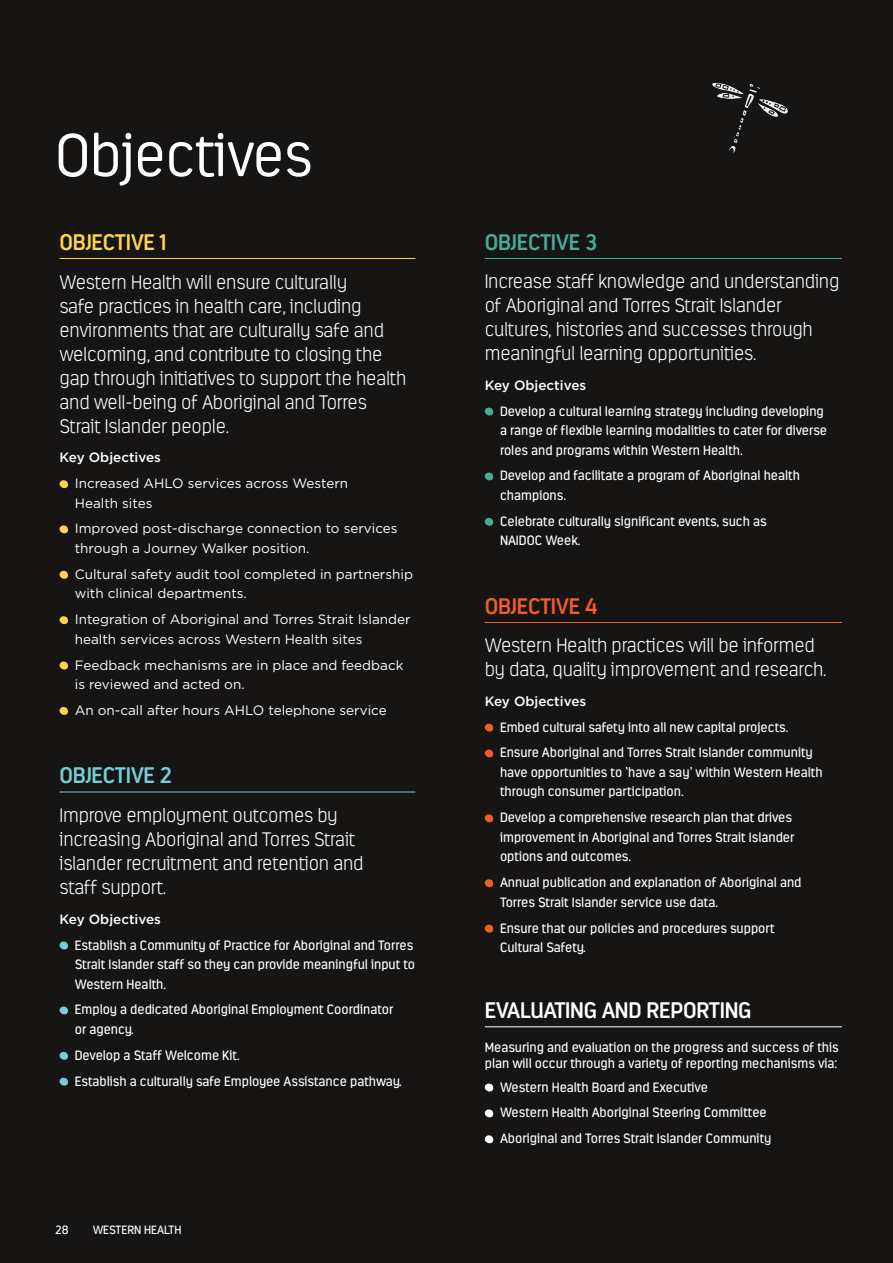
<style>
.page{position:relative;width:893px;height:1263px;background:#171414}
.page>*{position:absolute;margin:0;border:0;box-sizing:border-box;transform-origin:0 0}
.t1{font:300 60px "Estandar Rounded";letter-spacing:-.01em;color:#fff}
.t2{font:600 22.5px "Estandar Rounded";letter-spacing:-.01em;color:#fff}
.t3{font:600 22.5px "Estandar Rounded";letter-spacing:-.01em;color:#ffd44c}
.t4{font:600 22.5px "Estandar Rounded";letter-spacing:-.01em;color:#48ab98}
.t5{font:600 22.5px "Estandar Rounded";letter-spacing:-.01em;color:#f15d27}
.t6{font:600 22.5px "Estandar Rounded";letter-spacing:-.01em;color:#76ced9}
.t7{font:200 19.5px/24px "Estandar Rounded";letter-spacing:-.01em;color:#fff}
.t8{font:13.5px/19.5px "Estandar Rounded";color:#fff}
.t9{font:13.5px/19.5px "Gotham";color:#fff}
.t10{font:500 13.5px "Gotham";color:#fff}
.t11{font:12px "Estandar Rounded";color:#fff}
</style>
<div class="page">
<svg style="left:59px;top:480px;width:9px;height:8px"></svg>
<svg style="left:59px;top:525px;width:9px;height:9px"></svg>
<svg style="left:59px;top:570px;width:9px;height:9px"></svg>
<svg style="left:59px;top:616px;width:9px;height:8px"></svg>
<svg style="left:59px;top:661px;width:9px;height:9px"></svg>
<svg style="left:59px;top:707px;width:9px;height:8px"></svg>
<svg style="left:484px;top:407px;width:9px;height:9px"></svg>
<svg style="left:484px;top:472px;width:9px;height:9px"></svg>
<svg style="left:484px;top:518px;width:9px;height:8px"></svg>
<svg style="left:484px;top:723px;width:9px;height:9px"></svg>
<svg style="left:484px;top:749px;width:9px;height:9px"></svg>
<svg style="left:484px;top:814px;width:9px;height:8px"></svg>
<svg style="left:484px;top:879px;width:9px;height:8px"></svg>
<svg style="left:484px;top:924px;width:9px;height:9px"></svg>
<svg style="left:484px;top:1083px;width:9px;height:9px"></svg>
<svg style="left:484px;top:1109px;width:9px;height:8px"></svg>
<svg style="left:484px;top:1135px;width:9px;height:8px"></svg>
<svg style="left:59px;top:941px;width:9px;height:9px"></svg>
<svg style="left:59px;top:1006px;width:9px;height:9px"></svg>
<svg style="left:59px;top:1051px;width:9px;height:9px"></svg>
<svg style="left:59px;top:1077px;width:9px;height:9px"></svg>
<hr style="left:60px;top:258px;width:355px;height:1px;background:#ffd44c">
<hr style="left:485px;top:258px;width:357px;height:1px;background:#48ab98">
<hr style="left:485px;top:622px;width:357px;height:1px;background:#f15d27">
<hr style="left:485px;top:1026px;width:357px;height:1px;background:#fff">
<hr style="left:60px;top:792px;width:355px;height:1px;background:#76ced9">
<svg style="left:712px;top:82px;width:76px;height:71px"></svg>
<h1 class="t1" style="left:55px;top:121px;width:259px">Objectives</h1>
<h2 class="t3" style="left:60px;top:228px;width:108px">OBJECTIVE 1</h2>
<h2 class="t4" style="left:485px;top:228px;width:114px">OBJECTIVE 3</h2>
<p class="t7" style="left:60px;top:270px;width:348px">Western Health will ensure culturally<br>safe practices in health care, including environments that are culturally safe and welcoming, and contribute to closing the gap through initiatives to support the health and well-being of Aboriginal and Torres Strait Islander people.</p>
<p class="t10" style="left:60px;top:448px;width:103px">Key Objectives</p>
<p class="t9" style="left:75px;top:473px;width:275px">Increased AHLO services across Western<br>Health sites</p>
<p class="t9" style="left:75px;top:519px;width:324px">Improved post-discharge connection to services through a Journey Walker position.</p>
<p class="t9" style="left:75px;top:564px;width:340px">Cultural safety audit tool completed in partnership with clinical departments.</p>
<p class="t9" style="left:75px;top:609px;width:337px">Integration of Aboriginal and Torres Strait Islander health services across Western Health sites</p>
<p class="t9" style="left:75px;top:655px;width:330px">Feedback mechanisms are in place and feedback is reviewed and acted on.</p>
<p class="t9" style="left:75px;top:700px;width:313px">An on-call after hours AHLO telephone service</p>
<h2 class="t6" style="left:60px;top:762px;width:114px">OBJECTIVE 2</h2>
<h3 class="t7" style="left:60px;top:803px;width:306px">Improve employment outcomes by increasing Aboriginal and Torres Strait islander recruitment and retention and staff support.</h3>
<p class="t10" style="left:60px;top:910px;width:103px">Key Objectives</p>
<p class="t8" style="left:75px;top:935px;width:342px">Establish a Community of Practice for Aboriginal and Torres<br>Strait Islander staff so they can provide meaningful input to<br>Western Health.</p>
<p class="t8" style="left:75px;top:1000px;width:320px">Employ a dedicated Aboriginal Employment Coordinator or agency.</p>
<p class="t8" style="left:75px;top:1042px;width:329px;line-height:26px">Develop a Staff Welcome Kit.<br>Establish a culturally safe Employee Assistance pathway.</p>
<p class="t11" style="left:55px;top:1223px;width:15px">28</p>
<p class="t11" style="left:93px;top:1223px;width:90px">WESTERN HEALTH</p>
<h3 class="t7" style="left:485px;top:269px;width:356px">Increase staff knowledge and understanding of Aboriginal and Torres Strait Islander cultures, histories and successes through meaningful learning opportunities.</h3>
<p class="t10" style="left:485px;top:376px;width:103px">Key Objectives</p>
<p class="t8" style="left:500px;top:401px;width:329px">Develop a cultural learning strategy including developing a range of flexible learning modalities to cater for diverse roles and programs within Western Health.</p>
<p class="t8" style="left:500px;top:466px;width:301px">Develop and facilitate a program of Aboriginal health champions.</p>
<p class="t8" style="left:500px;top:511px;width:268px">Celebrate culturally significant events, such as<br>NAIDOC Week.</p>
<h2 class="t5" style="left:485px;top:592px;width:114px">OBJECTIVE 4</h2>
<h3 class="t7" style="left:485px;top:633px;width:343px">Western Health practices will be informed by data, quality improvement and research.</h3>
<p class="t10" style="left:485px;top:692px;width:103px">Key Objectives</p>
<p class="t8" style="left:500px;top:714px;width:314px;line-height:26px">Embed cultural safety into all new capital projects.<br>Ensure Aboriginal and Torres Strait Islander community</p>
<p class="t8" style="left:500px;top:762px;width:324px">have opportunities to ‘have a say’ within Western Health through consumer participation.</p>
<p class="t8" style="left:500px;top:808px;width:296px">Develop a comprehensive research plan that drives improvement in Aboriginal and Torres Strait Islander options and outcomes.</p>
<p class="t8" style="left:500px;top:873px;width:303px">Annual publication and explanation of Aboriginal and<br>Torres Strait Islander service use data.</p>
<p class="t8" style="left:500px;top:918px;width:276px">Ensure that our policies and procedures support<br>Cultural Safety.</p>
<h2 class="t2" style="left:485px;top:997px;width:268px">EVALUATING AND REPORTING</h2>
<p class="t8" style="left:485px;top:1039px;width:355px;line-height:16.2px">Measuring and evaluation on the progress and success of this plan will occur through a variety of reporting mechanisms via:</p>
<p class="t8" style="left:500px;top:1074px;width:273px;line-height:26px">Western Health Board and Executive<br>Western Health Aboriginal Steering Committee<br>Aboriginal and Torres Strait Islander Community</p>
</div>
